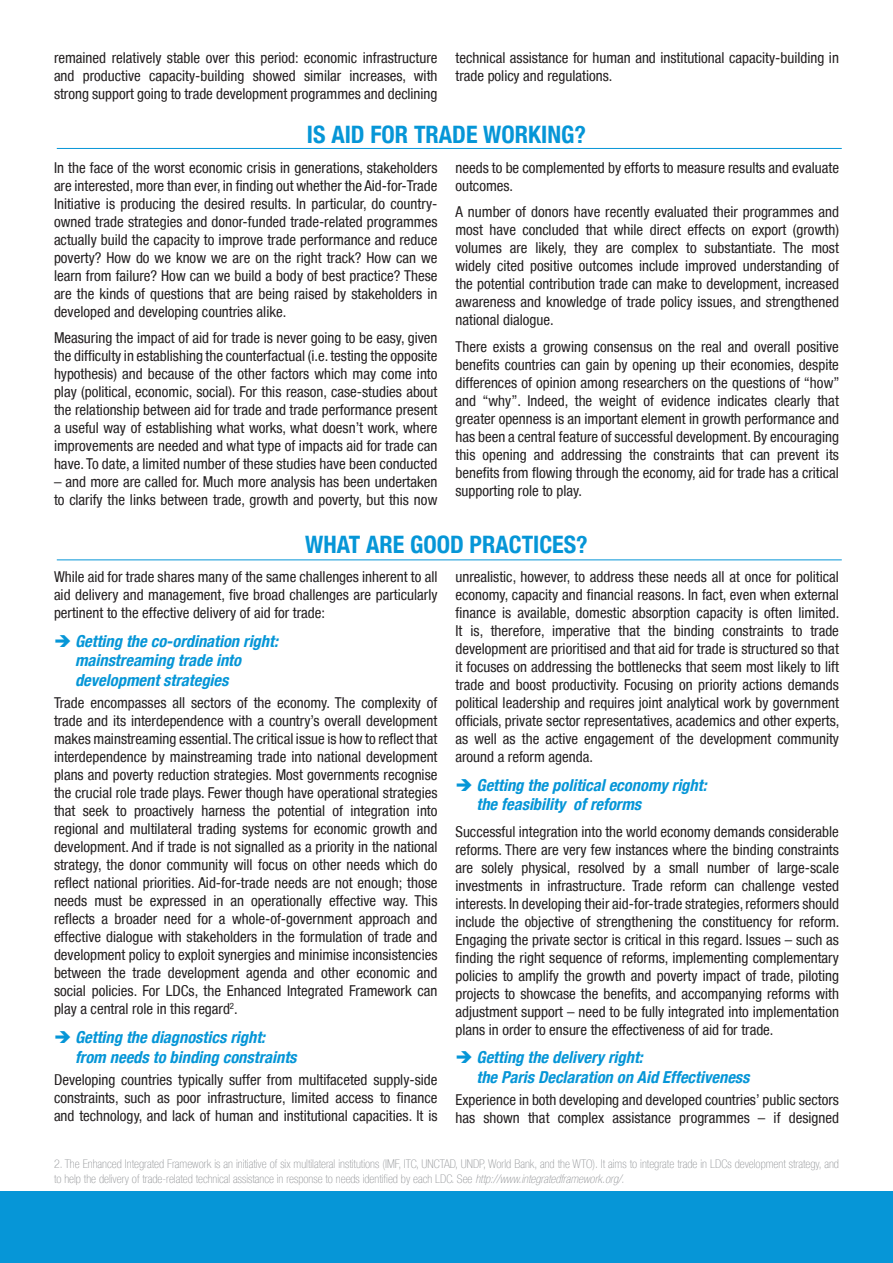
<style>
.page{position:relative;width:893px;height:1263px;background:#fff}
.page>*{position:absolute;margin:0;border:0;box-sizing:border-box;transform-origin:0 0}
.small_bloo_heading{font:700 condensed 24px "Helvetica Neue LT";color:#0696d7}
.little_subheads{font:italic 700 condensed 16.5px/19.8px "Helvetica Neue LT";color:#0696d7}
.body_copy{font:italic 700 condensed 16.5px/19.8px "Helvetica Neue LT";color:#0696d7}
.body_copy-2{font:condensed 15px/18px "Helvetica Neue LT";color:#231f20;text-align:justify}
.body_copy-3{font:100 condensed 12px/14.4px "Helvetica Neue LT";color:#939598}
.s1{font-style:italic}
</style>
<div class="page">
<div style="left:0;top:1192px;width:893px;height:71px;background:#0696d7"></div>
<hr style="left:57px;top:559px;width:785px;height:1px;background:#0696d7">
<hr style="left:57px;top:148px;width:785px;height:1px;background:#0696d7">
<p class="body_copy-2" style="left:54px;top:49px;width:385px">remained relatively stable over this period: economic infrastructure and productive capacity-building showed similar increases, with strong support going to trade development programmes and declining</p>
<p class="body_copy-2" style="left:455px;top:49px;width:385px">technical assistance for human and institutional capacity-building in trade policy and regulations.</p>
<p class="small_bloo_heading" style="left:307px;top:120px;width:280px">IS AID FOR TRADE WORKING?</p>
<p class="body_copy-2" style="left:54px;top:158px;width:385px">In the face of the worst economic crisis in generations, stakeholders are interested, more than ever, in finding out whether the Aid-for-Trade Initiative is producing the desired results. In particular, do country&shy;owned trade strategies and donor-funded trade-related programmes actually build the capacity to improve trade performance and reduce poverty? How do we know we are on the right track? How can we learn from failure? How can we build a body of best practice? These are the kinds of questions that are being raised by stakeholders in developed and developing countries alike.</p>
<p class="body_copy-2" style="left:54px;top:329px;width:385px">Measuring the impact of aid for trade is never going to be easy, given the difficulty in establishing the counterfactual (i.e. testing the opposite hypothesis) and because of the other factors which may come into play (political, economic, social). For this reason, case-studies about the relationship between aid for trade and trade performance present a useful way of establishing what works, what doesn’t work, where improvements are needed and what type of impacts aid for trade can have. To date, a limited number of these studies have been conducted</p>
<p class="body_copy-2" style="left:54px;top:473px;width:385px">– and more are called for. Much more analysis has been undertaken to clarify the links between trade, growth and poverty, but this now</p>
<p class="body_copy-2" style="left:455px;top:158px;width:385px">needs to be complemented by efforts to measure results and evaluate outcomes.</p>
<p class="body_copy-2" style="left:455px;top:203px;width:385px">A number of donors have recently evaluated their programmes and most have concluded that while direct effects on export (growth) volumes are likely, they are complex to substantiate. The most widely cited positive outcomes include improved understanding of the potential contribution trade can make to development, increased awareness and knowledge of trade policy issues, and strengthened national dialogue.</p>
<p class="body_copy-2" style="left:455px;top:337px;width:386px">There exists a growing consensus on the real and overall positive benefits countries can gain by opening up their economies, despite differences of opinion among researchers on the questions of “how” and “why”. Indeed, the weight of evidence indicates clearly that greater openness is an important element in growth performance and has been a central feature of successful development. By encouraging this opening and addressing the constraints that can prevent its benefits from flowing through the economy, aid for trade has a critical supporting role to play.</p>
<p class="small_bloo_heading" style="left:305px;top:530px;width:284px">WHAT ARE GOOD PRACTICES?</p>
<p class="body_copy-2" style="left:54px;top:568px;width:385px">While aid for trade shares many of the same challenges inherent to all aid delivery and management, five broad challenges are particularly pertinent to the effective delivery of aid for trade:</p>
<p class="little_subheads" style="left:75px;top:631px;width:204px;text-indent:-21px">➔ Getting the co-ordination right: mainstreaming trade into development strategies</p>
<p class="body_copy-2" style="left:54px;top:694px;width:385px">Trade encompasses all sectors of the economy. The complexity of trade and its interdependence with a country’s overall development makes mainstreaming essential. The critical issue is how to reflect that interdependence by mainstreaming trade into national development plans and poverty reduction strategies. Most governments recognise the crucial role trade plays. Fewer though have operational strategies that seek to proactively harness the potential of integration into regional and multilateral trading systems for economic growth and development. And if trade is not signalled as a priority in the national strategy, the donor community will focus on other needs which do reflect national priorities. Aid-for-trade needs are not enough; those needs must be expressed in an operationally effective way. This reflects a broader need for a whole-of-government approach and effective dialogue with stakeholders in the formulation of trade and development policy to exploit synergies and minimise inconsistencies between the trade development agenda and other economic and social policies. For LDCs, the Enhanced Integrated Framework can play a central role in this regard<sup>2</sup>.</p>
<p class="little_subheads" style="left:75px;top:1027px;width:223px;text-indent:-21px">➔ Getting the diagnostics right: from needs to binding constraints</p>
<p class="body_copy-2" style="left:54px;top:1070px;width:385px">Developing countries typically suffer from multifaceted supply-side constraints, such as poor infrastructure, limited access to finance and technology, and lack of human and institutional capacities. It is</p>
<p class="body_copy-2" style="left:455px;top:568px;width:386px">unrealistic, however, to address these needs all at once for political economy, capacity and financial reasons. In fact, even when external finance is available, domestic absorption capacity is often limited.<br>It is, therefore, imperative that the binding constraints to trade development are prioritised and that aid for trade is structured so that it focuses on addressing the bottlenecks that seem most likely to lift trade and boost productivity. Focusing on priority actions demands political leadership and requires joint analytical work by government officials, private sector representatives, academics and other experts, as well as the active engagement of the development community around a reform agenda.</p>
<p class="body_copy" style="left:476px;top:775px;width:232px;text-indent:-21px">➔ Getting the political economy right: the feasibility of reforms</p>
<p class="body_copy-2" style="left:455px;top:822px;width:386px">Successful integration into the world economy demands considerable reforms. There are very few instances where the binding constraints are solely physical, resolved by a small number of large-scale investments in infrastructure. Trade reform can challenge vested interests. In developing their aid-for-trade strategies, reformers should include the objective of strengthening the constituency for reform.<br>Engaging the private sector is critical in this regard. Issues – such as finding the right sequence of reforms, implementing complementary policies to amplify the growth and poverty impact of trade, piloting projects to showcase the benefits, and accompanying reforms with adjustment support – need to be fully integrated into implementation plans in order to ensure the effectiveness of aid for trade.</p>
<p class="little_subheads" style="left:476px;top:1047px;width:275px;text-indent:-21px">➔ Getting the delivery right:<br>the Paris Declaration on Aid Effectiveness</p>
<p class="body_copy-2" style="left:455px;top:1091px;width:385px">Experience in both developing and developed countries’ public sectors has shown that complex assistance programmes – if designed</p>
<p class="body_copy-3" style="left:54px;top:1157px;width:786px">2. The Enhanced Integrated Framework is an initiative of six multilateral institutions (IMF, ITC, UNCTAD, UNDP, World Bank, and the WTO). It aims to integrate trade in LDCs development strategy, and to help the delivery of trade-related technical assistance in response to needs identified by each LDC. See <span class="s1">http://www.integratedframework.org/</span>.</p>
</div>
